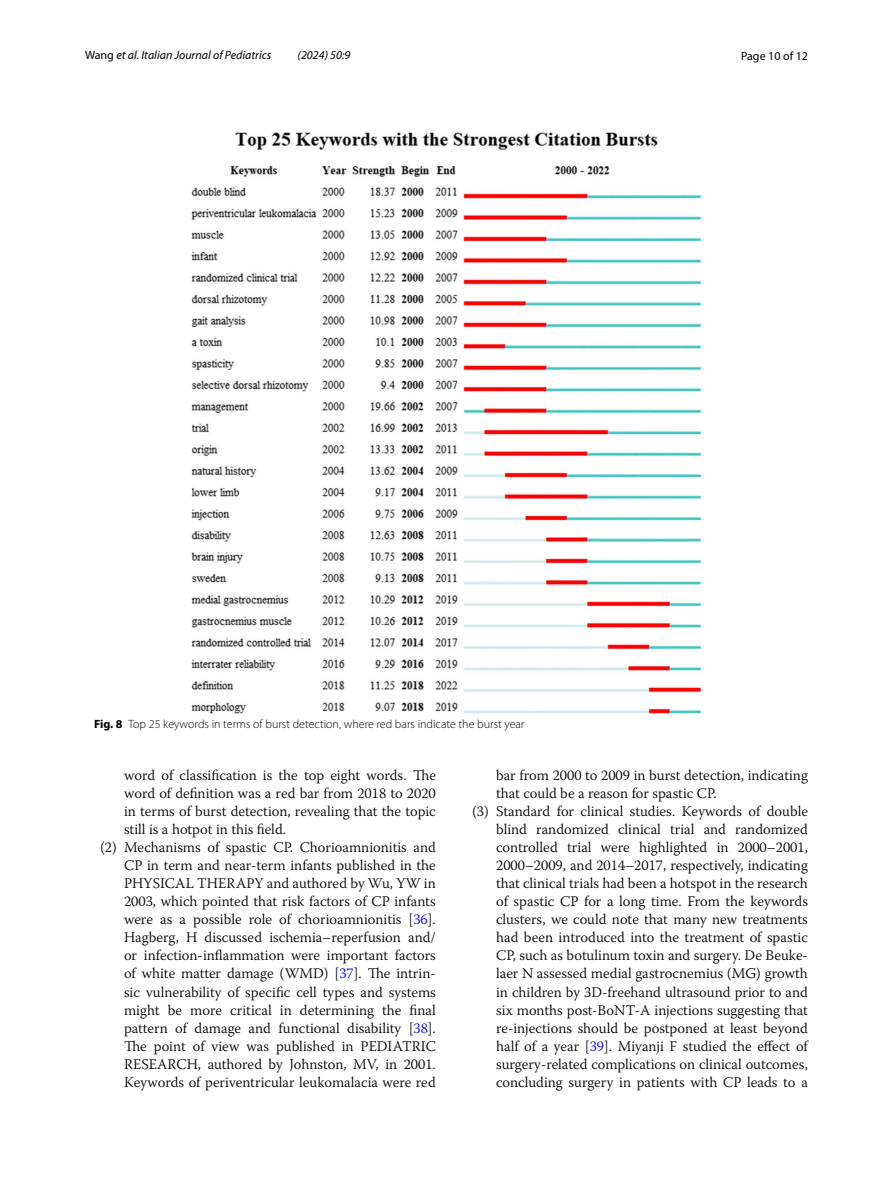
<style>
.page{position:relative;width:893px;height:1187px;background:#fff}
.page>*{position:absolute;margin:0;border:0;box-sizing:border-box;transform-origin:0 0}
.t1{font:300 14.7px "Warnock Pro";color:#000}
.t2{font:300 12px "Myriad Pro";color:#000}
.t3{font:italic 12px "Myriad Pro";color:#000}
.t4{font:12px "Myriad Pro";color:#000}
.s1{font-style:normal}
.s2{font-weight:700}
.s3{color:#00f}
</style>
<div class="page">
<img style="left:191px;top:133px;width:511px;height:580px">
<p class="t3" style="left:85px;top:48px;width:188px"><span class="s1">Wang</span> et al. Italian Journal of Pediatrics</p>
<p class="t3" style="left:298px;top:48px;width:54px">(2024) 50:9</p>
<p class="t4" style="left:741px;top:48px;width:68px">Page 10 of 12</p>
<p class="t2" style="left:94px;top:717px;width:432px"><span class="s2">Fig. 8</span> Top 25 keywords in terms of burst detection, where red bars indicate the burst year</p>
<p class="t1" style="left:124px;top:766px;width:313px">word of classification is the top eight words. The</p>
<p class="t1" style="left:124px;top:784px;width:313px">word of definition was a red bar from 2018 to 2020</p>
<p class="t1" style="left:124px;top:802px;width:313px">in terms of burst detection, revealing that the topic</p>
<p class="t1" style="left:124px;top:820px;width:163px">still is a hotpot in this field.</p>
<p class="t1" style="left:100px;top:838px;width:337px">(2) Mechanisms of spastic CP. Chorioamnionitis and</p>
<p class="t1" style="left:124px;top:856px;width:313px">CP in term and near-term infants published in the</p>
<p class="t1" style="left:124px;top:874px;width:313px">PHYSICAL THERAPY and authored by Wu, YW in</p>
<p class="t1" style="left:124px;top:892px;width:313px">2003, which pointed that risk factors of CP infants</p>
<p class="t1" style="left:124px;top:910px;width:313px">were as a possible role of chorioamnionitis [<span class="s3">36</span>].</p>
<p class="t1" style="left:124px;top:928px;width:313px">Hagberg, H discussed ischemia–reperfusion and/</p>
<p class="t1" style="left:124px;top:946px;width:313px">or infection-inflammation were important factors</p>
<p class="t1" style="left:124px;top:964px;width:313px">of white matter damage (WMD) [<span class="s3">37</span>]. The intrin-</p>
<p class="t1" style="left:124px;top:982px;width:313px">sic vulnerability of specific cell types and systems</p>
<p class="t1" style="left:124px;top:1000px;width:313px">might be more critical in determining the final</p>
<p class="t1" style="left:124px;top:1018px;width:313px">pattern of damage and functional disability [<span class="s3">38</span>].</p>
<p class="t1" style="left:124px;top:1036px;width:313px">The point of view was published in PEDIATRIC</p>
<p class="t1" style="left:124px;top:1054px;width:313px">RESEARCH, authored by Johnston, MV, in 2001.</p>
<p class="t1" style="left:124px;top:1072px;width:313px">Keywords of periventricular leukomalacia were red</p>
<p class="t1" style="left:496px;top:766px;width:313px">bar from 2000 to 2009 in burst detection, indicating</p>
<p class="t1" style="left:496px;top:784px;width:222px">that could be a reason for spastic CP.</p>
<p class="t1" style="left:472px;top:802px;width:337px">(3) Standard for clinical studies. Keywords of double</p>
<p class="t1" style="left:496px;top:820px;width:313px">blind randomized clinical trial and randomized</p>
<p class="t1" style="left:496px;top:838px;width:313px">controlled trial were highlighted in 2000–2001,</p>
<p class="t1" style="left:496px;top:856px;width:313px">2000–2009, and 2014–2017, respectively, indicating</p>
<p class="t1" style="left:496px;top:874px;width:313px">that clinical trials had been a hotspot in the research</p>
<p class="t1" style="left:496px;top:892px;width:313px">of spastic CP for a long time. From the keywords</p>
<p class="t1" style="left:496px;top:910px;width:313px">clusters, we could note that many new treatments</p>
<p class="t1" style="left:496px;top:928px;width:313px">had been introduced into the treatment of spastic</p>
<p class="t1" style="left:496px;top:946px;width:313px">CP, such as botulinum toxin and surgery. De Beuke-</p>
<p class="t1" style="left:496px;top:964px;width:313px">laer N assessed medial gastrocnemius (MG) growth</p>
<p class="t1" style="left:496px;top:982px;width:313px">in children by 3D-freehand ultrasound prior to and</p>
<p class="t1" style="left:496px;top:1000px;width:313px">six months post-BoNT-A injections suggesting that</p>
<p class="t1" style="left:496px;top:1018px;width:313px">re-injections should be postponed at least beyond</p>
<p class="t1" style="left:496px;top:1036px;width:313px">half of a year [<span class="s3">39</span>]. Miyanji F studied the effect of</p>
<p class="t1" style="left:496px;top:1054px;width:313px">surgery-related complications on clinical outcomes,</p>
<p class="t1" style="left:496px;top:1072px;width:313px">concluding surgery in patients with CP leads to a</p>
</div>
